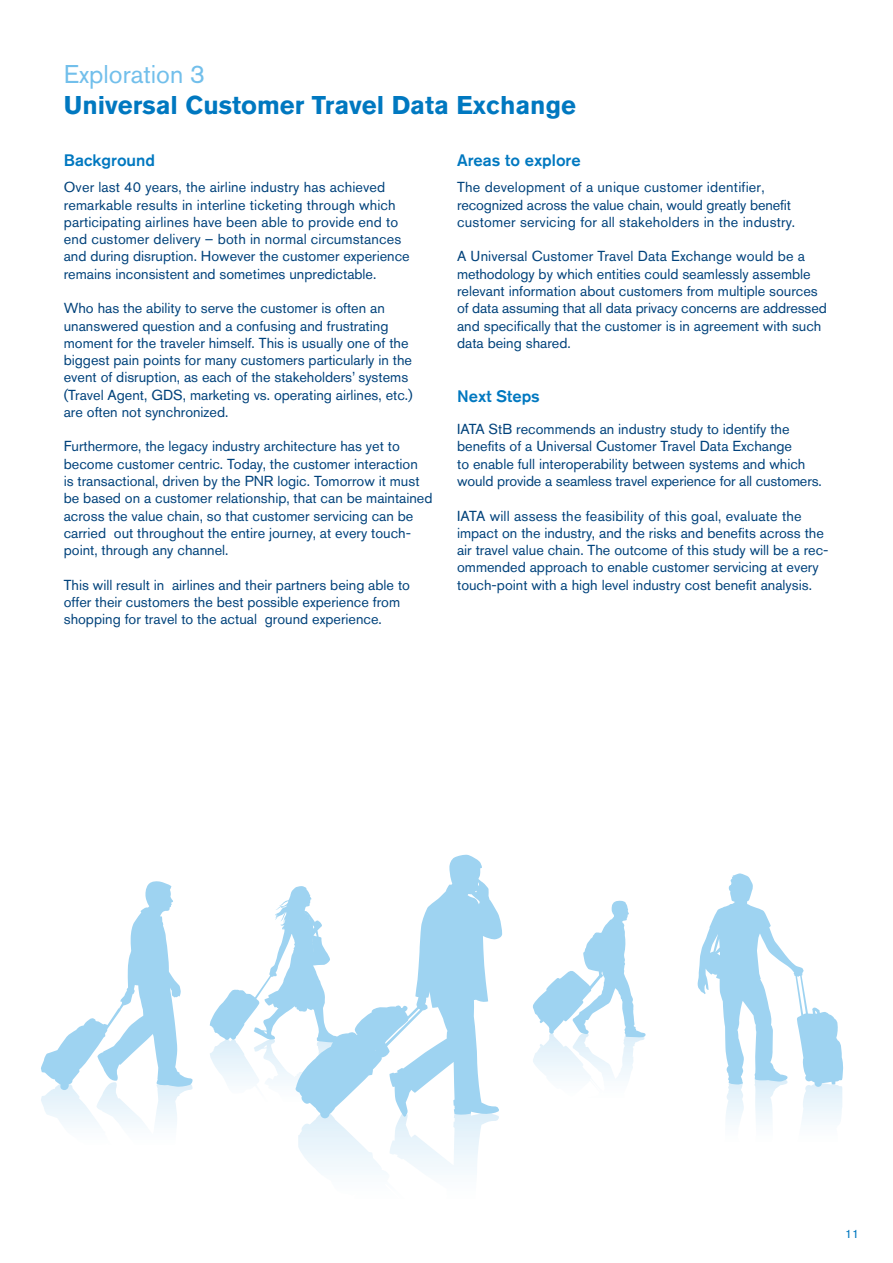
<style>
.page{position:relative;width:893px;height:1263px;background:#fff}
.page>*{position:absolute;margin:0;border:0;box-sizing:border-box;transform-origin:0 0}
.t1{font:700 25.5px "Akzidenz Grotesk BQ";color:#0078c0}
.t2{font:25.5px "Akzidenz Grotesk BQ";color:#72bfeb}
.subsub{font:500 16.5px "Akzidenz Grotesk BQ";color:#0078c0}
.bodytxt{font:14.4px/17.2px "Akzidenz Grotesk BQ";color:#00427b}
.txt_main{font:12px "Akzidenz Grotesk BQ";color:#0078c0}
</style>
<div class="page">
<svg style="left:533px;top:901px;width:113px;height:178px"></svg>
<svg style="left:41px;top:881px;width:152px;height:245px"></svg>
<svg style="left:210px;top:889px;width:289px;height:284px"></svg>
<svg style="left:294px;top:854px;width:208px;height:264px"></svg>
<svg style="left:698px;top:873px;width:145px;height:250px"></svg>
<p class="t2" style="left:64px;top:59px;width:143px">Exploration 3</p>
<p class="t1" style="left:64px;top:90px;width:514px">Universal Customer Travel Data Exchange</p>
<p class="subsub" style="left:64px;top:150px;width:93px">Background</p>
<p class="bodytxt" style="left:64px;top:179px;width:347px">Over last 40 years, the airline industry has achieved remarkable results in interline ticketing through which participating airlines have been able to provide end to end customer delivery – both in normal circumstances and during disruption. However the customer experience remains inconsistent and sometimes unpredictable.</p>
<p class="bodytxt" style="left:64px;top:299px;width:350px">Who has the ability to serve the customer is often an unanswered question and a confusing and frustrating moment for the traveler himself. This is usually one of the biggest pain points for many customers particularly in the event of disruption, as each of the stakeholders’ systems (Travel Agent, GDS, marketing vs. operating airlines, etc.) are often not synchronized.</p>
<p class="bodytxt" style="left:64px;top:438px;width:370px">Furthermore, the legacy industry architecture has yet to become customer centric. Today, the customer interaction<br>is transactional, driven by the PNR logic. Tomorrow it must be based on a customer relationship, that can be maintained across the value chain, so that customer servicing can be carried out throughout the entire journey, at every touch&shy;point, through any channel.</p>
<p class="bodytxt" style="left:64px;top:576px;width:348px">This will result in airlines and their partners being able to offer their customers the best possible experience from shopping for travel to the actual ground experience.</p>
<p class="subsub" style="left:457px;top:150px;width:125px">Areas to explore</p>
<p class="bodytxt" style="left:457px;top:179px;width:340px">The development of a unique customer identifier, recognized across the value chain, would greatly benefit customer servicing for all stakeholders in the industry.</p>
<p class="bodytxt" style="left:457px;top:248px;width:371px">A Universal Customer Travel Data Exchange would be a methodology by which entities could seamlessly assemble relevant information about customers from multiple sources of data assuming that all data privacy concerns are addressed and specifically that the customer is in agreement with such data being shared.</p>
<p class="subsub" style="left:457px;top:386px;width:84px">Next Steps</p>
<p class="bodytxt" style="left:457px;top:420px;width:366px">IATA StB recommends an industry study to identify the benefits of a Universal Customer Travel Data Exchange<br>to enable full interoperability between systems and which would provide a seamless travel experience for all customers.</p>
<p class="bodytxt" style="left:457px;top:507px;width:373px">IATA will assess the feasibility of this goal, evaluate the impact on the industry, and the risks and benefits across the air travel value chain. The outcome of this study will be a rec&shy;ommended approach to enable customer servicing at every touch-point with a high level industry cost benefit analysis.</p>
<p class="txt_main" style="left:845px;top:1227px;width:15px">11</p>
</div>
